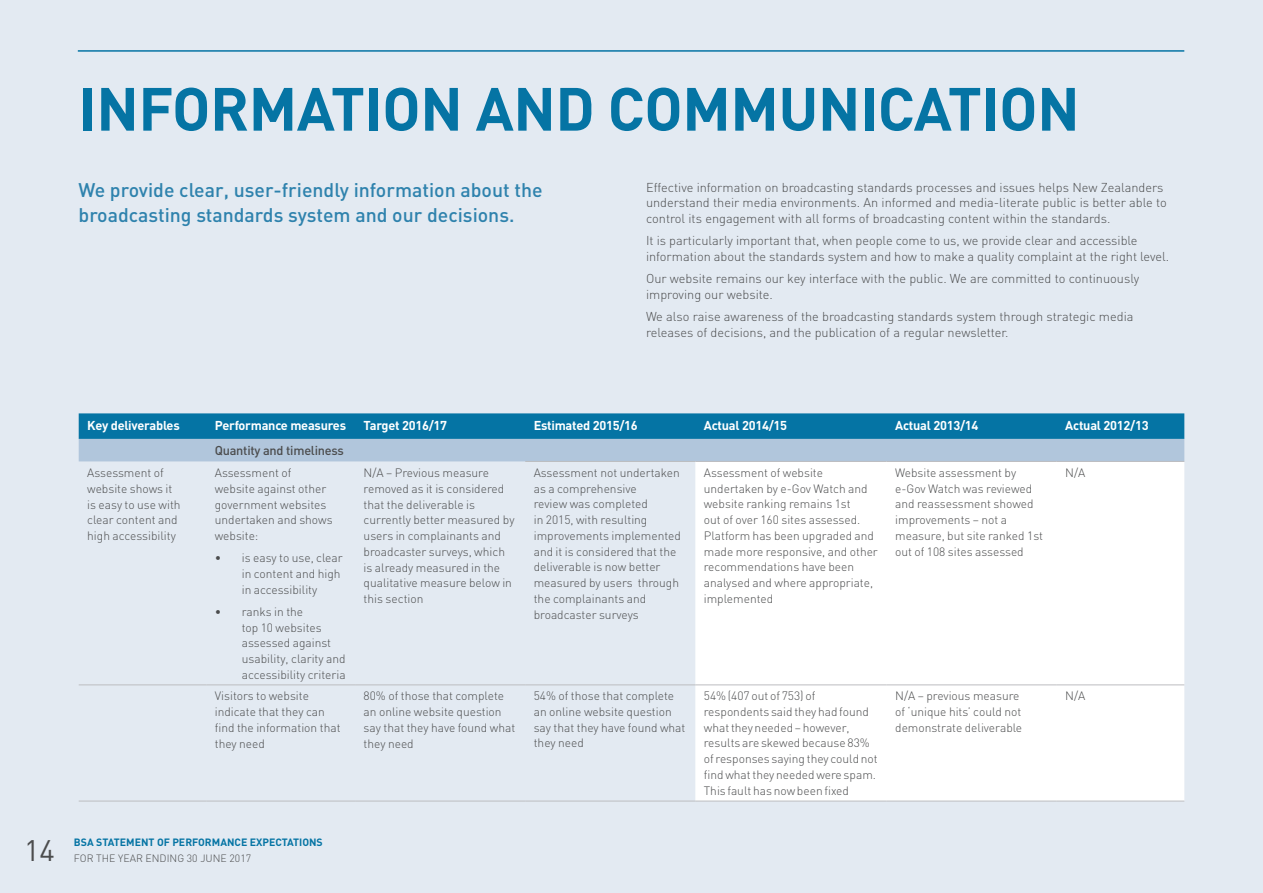
<style>
.page{position:relative;width:1263px;height:893px;background:#e3eaf2}
.page>*{position:absolute;margin:0;border:0;box-sizing:border-box;transform-origin:0 0}
.t1{font:700 60px "DIN";letter-spacing:-.01em;color:#0574a4}
.t2{font:29.4px "DIN";color:#4b4c4d}
.t3{font:500 19.5px/24px "DIN";color:#2e82ad}
.t4{font:300 12.75px/15.8px "DIN";color:#4b4c4d}
.t5{font:700 12.75px "DIN";letter-spacing:-.02em;color:#fff}
.t6{font:500 12.75px "DIN";letter-spacing:-.02em;color:#4b4c4d}
.t7{font:300 12px/15.8px "DIN";color:#4b4c4d}
.t8{font:700 10.5px "DIN";color:#0574a4}
.t9{font:300 10.5px "DIN";color:#4b4c4d}
</style>
<div class="page">
<hr style="left:78px;top:50px;width:1106px;height:2px;background:#0574a4">
<svg style="left:79px;top:413px;width:1105px;height:48px;background:#569abe"></svg>
<div style="left:695px;top:462px;width:489px;height:339px;background:#fff"></div>
<hr style="left:525px;top:461px;width:170px;height:1px;background:#bcbdc0">
<hr style="left:695px;top:461px;width:192px;height:1px;background:#bcbdc0">
<hr style="left:887px;top:461px;width:170px;height:1px;background:#bcbdc0">
<hr style="left:1057px;top:461px;width:127px;height:1px;background:#bcbdc0">
<hr style="left:525px;top:684px;width:170px;height:1px;background:#bcbdc0">
<hr style="left:695px;top:684px;width:192px;height:1px;background:#bcbdc0">
<hr style="left:887px;top:684px;width:170px;height:1px;background:#bcbdc0">
<hr style="left:1057px;top:684px;width:127px;height:1px;background:#bcbdc0">
<hr style="left:79px;top:801px;width:127px;height:1px;background:#bcbdc0">
<hr style="left:206px;top:801px;width:149px;height:1px;background:#bcbdc0">
<hr style="left:355px;top:801px;width:170px;height:1px;background:#bcbdc0">
<hr style="left:525px;top:801px;width:170px;height:1px;background:#bcbdc0">
<hr style="left:695px;top:801px;width:192px;height:1px;background:#bcbdc0">
<hr style="left:887px;top:801px;width:170px;height:1px;background:#bcbdc0">
<hr style="left:1057px;top:801px;width:127px;height:1px;background:#bcbdc0">
<hr style="left:79px;top:684px;width:127px;height:1px;background:#bcbdc0">
<hr style="left:206px;top:684px;width:149px;height:1px;background:#bcbdc0">
<hr style="left:355px;top:684px;width:170px;height:1px;background:#bcbdc0">
<h1 class="t1" style="left:79px;top:70px;width:1003px">INFORMATION AND COMMUNICATION</h1>
<h3 class="t3" style="left:79px;top:178px;width:466px">We provide clear, user-friendly information about the broadcasting standards system and our decisions.</h3>
<p class="t4" style="left:646px;top:179px;width:522px">Effective information on broadcasting standards processes and issues helps New Zealanders understand their media environments. An informed and media-literate public is better able to control its engagement with all forms of broadcasting content within the standards.</p>
<p class="t4" style="left:646px;top:233px;width:524px">It is particularly important that, when people come to us, we provide clear and accessible information about the standards system and how to make a quality complaint at the right level.</p>
<p class="t4" style="left:646px;top:271px;width:495px">Our website remains our key interface with the public. We are committed to continuously improving our website.</p>
<p class="t4" style="left:646px;top:308px;width:489px">We also raise awareness of the broadcasting standards system through strategic media releases of decisions, and the publication of a regular newsletter.</p>
<h2 class="t2" style="left:24px;top:832px;width:32px">14</h2>
<p class="t5" style="left:87px;top:417px;width:94px">Key deliverables</p>
<p class="t5" style="left:215px;top:417px;width:133px">Performance measures</p>
<p class="t5" style="left:364px;top:417px;width:85px">Target 2016/17</p>
<p class="t5" style="left:534px;top:417px;width:106px">Estimated 2015/16</p>
<p class="t5" style="left:704px;top:417px;width:85px">Actual 2014/15</p>
<p class="t5" style="left:895px;top:417px;width:85px">Actual 2013/14</p>
<p class="t5" style="left:1065px;top:417px;width:85px">Actual 2012/13</p>
<p class="t6" style="left:215px;top:443px;width:130px">Quantity and timeliness</p>
<p class="t7" style="left:87px;top:465px;width:95px">Assessment of website shows it is easy to use with clear content and high accessibility</p>
<p class="t7" style="left:215px;top:465px;width:119px">Assessment of website against other government websites undertaken and shows website:</p>
<p class="t7" style="left:242px;top:550px;width:102px;text-indent:-27px">• is easy to use, clear in content and high in accessibility</p>
<p class="t7" style="left:242px;top:603px;width:105px;text-indent:-27px">• ranks in the<br>top 10 websites assessed against usability, clarity and accessibility criteria</p>
<p class="t7" style="left:364px;top:465px;width:152px">N/A – Previous measure removed as it is considered that the deliverable is currently better measured by users in complainants and broadcaster surveys, which is already measured in the qualitative measure below in this section</p>
<p class="t7" style="left:534px;top:465px;width:149px">Assessment not undertaken as a comprehensive<br>review was completed<br>in 2015, with resulting improvements implemented and it is considered that the deliverable is now better measured by users through the complainants and broadcaster surveys</p>
<p class="t7" style="left:704px;top:465px;width:176px">Assessment of website undertaken by e-Gov Watch and website ranking remains 1st<br>out of over 160 sites assessed.<br>Platform has been upgraded and made more responsive, and other recommendations have been analysed and where appropriate, implemented</p>
<p class="t7" style="left:895px;top:465px;width:149px">Website assessment by e-Gov Watch was reviewed and reassessment showed improvements – not a measure, but site ranked 1st out of 108 sites assessed</p>
<p class="t7" style="left:1065px;top:465px;width:22px">N/A</p>
<p class="t7" style="left:215px;top:688px;width:127px">Visitors to website indicate that they can find the information that they need</p>
<p class="t7" style="left:364px;top:688px;width:153px">80% of those that complete an online website question say that they have found what they need</p>
<p class="t7" style="left:534px;top:688px;width:153px">54% of those that complete an online website question say that they have found what they need</p>
<p class="t7" style="left:704px;top:688px;width:175px">54% (407 out of 753) of respondents said they had found what they needed – however, results are skewed because 83% of responses saying they could not find what they needed were spam.<br>This fault has now been fixed</p>
<p class="t7" style="left:895px;top:688px;width:129px">N/A – previous measure of ‘unique hits’ could not demonstrate deliverable</p>
<p class="t7" style="left:1065px;top:688px;width:22px">N/A</p>
<p class="t8" style="left:74px;top:835px;width:250px">BSA STATEMENT OF PERFORMANCE EXPECTATIONS</p>
<p class="t9" style="left:74px;top:852px;width:179px">FOR THE YEAR ENDING 30 JUNE 2017</p>
</div>
